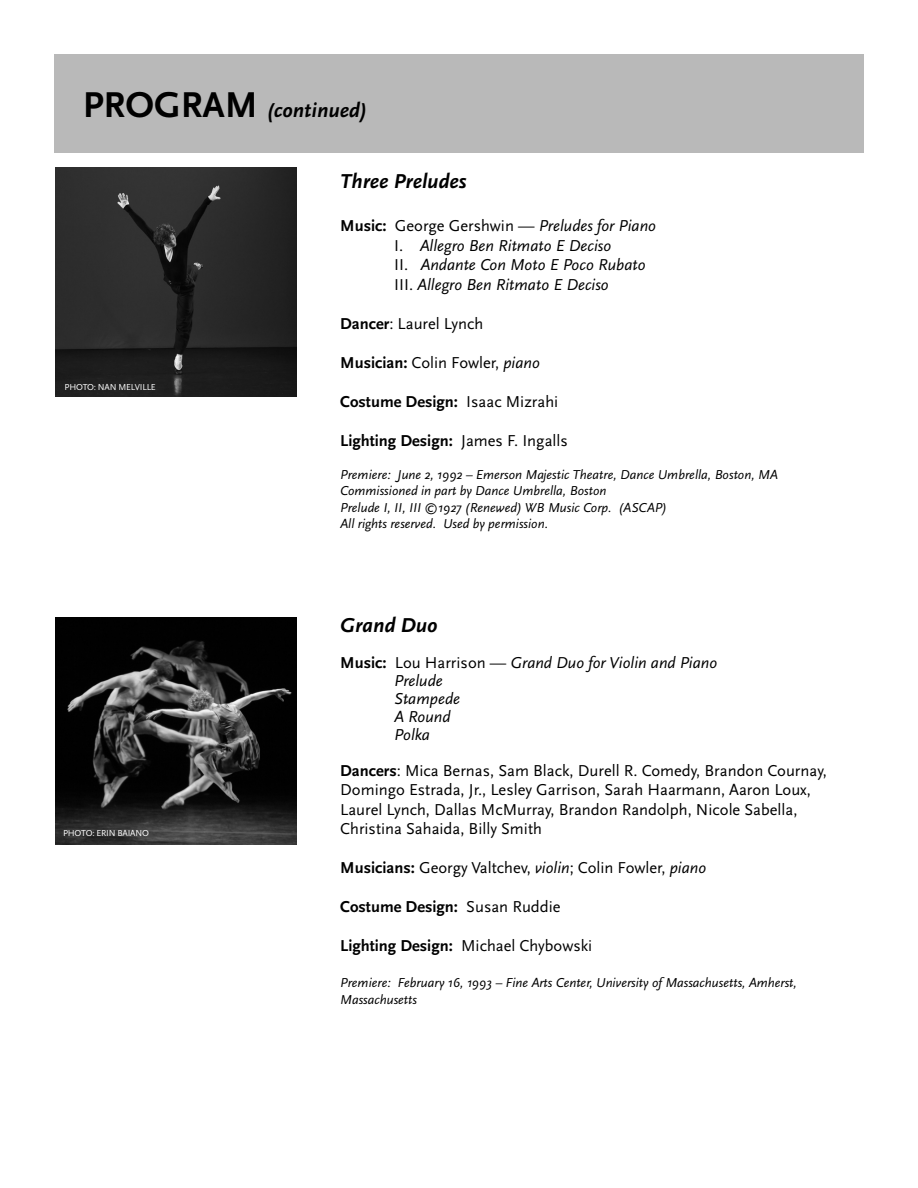
<style>
.page{position:relative;width:918px;height:1188px;background:#fff}
.page>*{position:absolute;margin:0;border:0;box-sizing:border-box;transform-origin:0 0}
.t1{font:italic 700 21px "Scala Sans OT";color:#000}
.t2{font:16.5px/19.5px "Scala Sans OT";color:#000}
.t3{font:italic 16.5px/18px "Scala Sans OT";color:#000}
.t4{font:700 16.5px "Scala Sans OT";color:#000}
.t5{font:italic 13.5px/16.5px "Scala Sans OT";color:#000}
.t6{font:9px "Scala Sans OT";letter-spacing:-.02em;color:#fff}
.s1{font-style:normal;font-size:37.5px}
.s2{font-weight:700;font-style:normal}
.s3{font-style:normal}
.s4{font-weight:700}
.s5{font-style:italic}
.s6{font-weight:400}
</style>
<div class="page">
<div style="left:54px;top:54px;width:810px;height:99px;background:#b9b9b9"></div>
<img style="left:56px;top:168px;width:240px;height:229px">
<img style="left:56px;top:617px;width:240px;height:227px">
<p class="t1" style="left:83px;top:98px;width:285px"><span class="s1">PROGRAM</span> (continued)</p>
<p class="t6" style="left:65px;top:382px;width:93px">PHOTO: NAN MELVILLE</p>
<p class="t6" style="left:63px;top:828px;width:87px">PHOTO: ERIN BAIANO</p>
<p class="t1" style="left:340px;top:169px;width:128px">Three Preludes</p>
<p class="t3" style="left:394px;top:217px;width:263px;line-height:19.5px;text-indent:-54px"><span class="s2">Music:</span> <span class="s3">George Gershwin —</span> Preludes for Piano <span class="s3">I.</span> Allegro Ben Ritmato E Deciso<br><span class="s3">II.</span> Andante Con Moto E Poco Rubato <span class="s3">III.</span> Allegro Ben Ritmato E Deciso</p>
<p class="t2" style="left:340px;top:314px;width:145px"><span class="s4">Dancer</span>: Laurel Lynch</p>
<p class="t2" style="left:340px;top:353px;width:201px"><span class="s4">Musician:</span> Colin Fowler, <span class="s5">piano</span></p>
<p class="t4" style="left:340px;top:392px;width:220px">Costume Design: <span class="s6">Isaac Mizrahi</span></p>
<p class="t4" style="left:340px;top:431px;width:229px">Lighting Design: <span class="s6">James F. Ingalls</span></p>
<p class="t5" style="left:340px;top:467px;width:439px">Premiere: June 2, 1992 – Emerson Majestic Theatre, Dance Umbrella, Boston, MA Commissioned in part by Dance Umbrella, Boston<br>Prelude I, II, III ©1927 (Renewed) WB Music Corp. (ASCAP)<br>All rights reserved. Used by permission.</p>
<p class="t1" style="left:340px;top:613px;width:99px">Grand Duo</p>
<p class="t3" style="left:394px;top:654px;width:325px;text-indent:-54px"><span class="s2">Music:</span> <span class="s3">Lou Harrison —</span> Grand Duo for Violin and Piano<br>Prelude<br>Stampede<br>A Round<br>Polka</p>
<p class="t2" style="left:340px;top:761px;width:488px"><span class="s4">Dancers</span>: Mica Bernas, Sam Black, Durell R. Comedy, Brandon Cournay, Domingo Estrada, Jr., Lesley Garrison, Sarah Haarmann, Aaron Loux, Laurel Lynch, Dallas McMurray, Brandon Randolph, Nicole Sabella, Christina Sahaida, Billy Smith</p>
<p class="t2" style="left:340px;top:859px;width:368px"><span class="s4">Musicians:</span> Georgy Valtchev, <span class="s5">violin</span>; Colin Fowler, <span class="s5">piano</span></p>
<p class="t4" style="left:340px;top:898px;width:222px">Costume Design: <span class="s6">Susan Ruddie</span></p>
<p class="t2" style="left:340px;top:937px;width:254px"><span class="s4">Lighting Design:</span> Michael Chybowski</p>
<p class="t5" style="left:340px;top:975px;width:458px">Premiere: February 16, 1993 – Fine Arts Center, University of Massachusetts, Amherst,<br>Massachusetts</p>
</div>
